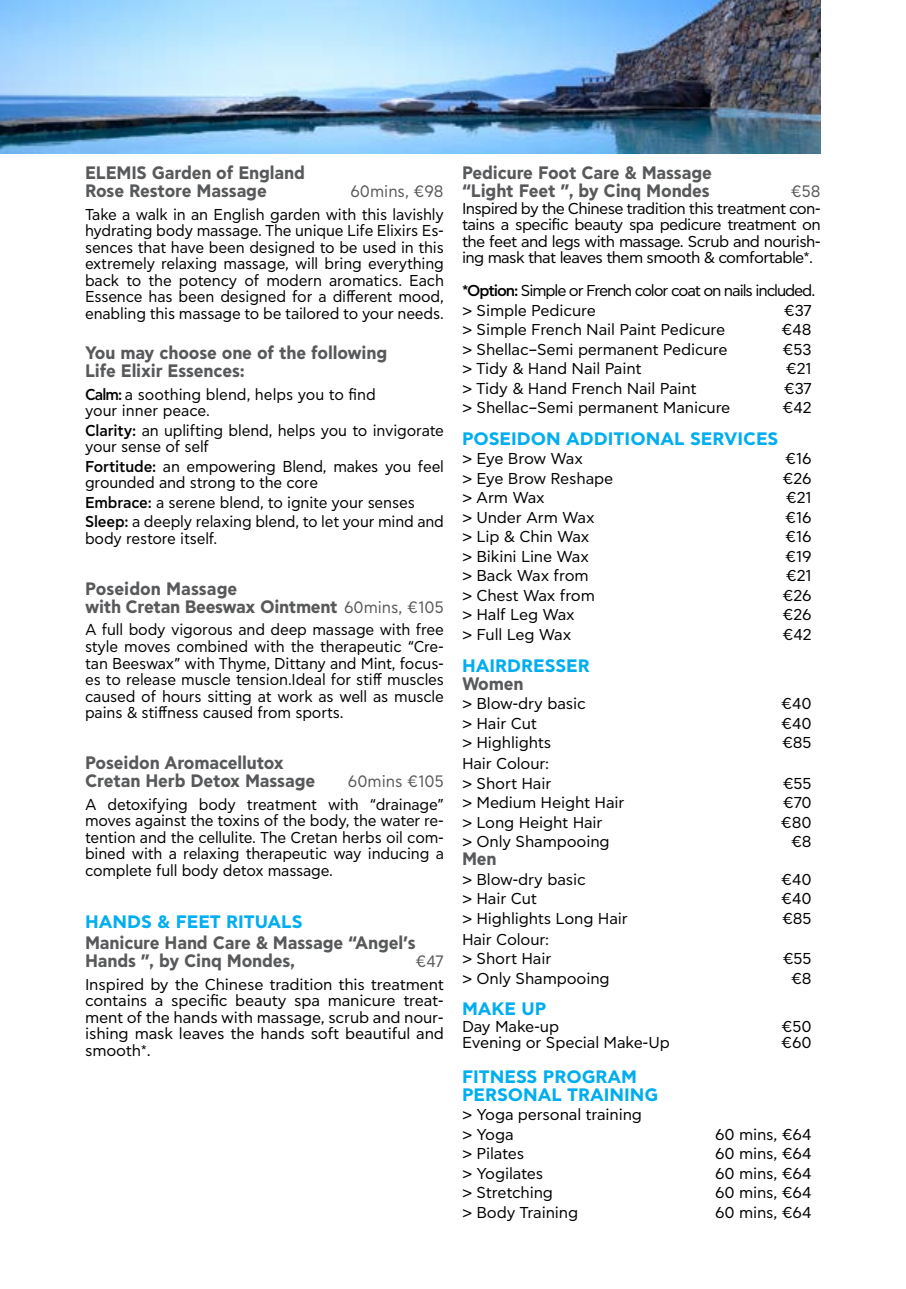
<style>
.page{position:relative;width:906px;height:1289px;background:#fff}
.page>*{position:absolute;margin:0;border:0;box-sizing:border-box;transform-origin:0 0}
.t1{font:700 18px/18px "CF Asty Pro";letter-spacing:-.01em;color:#58595b;scale:.95 1}
.t2{font:700 18px/18px "CF Asty Pro";color:#00aeef}
.t3{font:16.5px "CF Asty Pro";color:#58595b;scale:.95 1}
.t4{font:15.75px/16.5px "CF Asty Pro";letter-spacing:-.01em;color:#000}
.t5{font:15.75px/16.5px "CF Asty Pro";letter-spacing:-.01em;color:#000;scale:.96 1}
.t6{font:15.75px/19.5px "CF Asty Pro";letter-spacing:-.07em;color:#000}
.s1{font-weight:500}
.s2{font-weight:400;font-size:16.5px}
</style>
<div class="page">
<img style="left:0;top:0;width:821px;height:153px">
<p class="t1" style="left:85px;top:165px;width:233px">ELEMIS Garden of England<br>Rose Restore Massage</p>
<p class="t3" style="left:350px;top:182px;width:100px">60mins, €98</p>
<p class="t5" style="left:85px;top:206px;width:375px;text-align:justify">Take a walk in an English garden with this lavishly hydrating body massage. The unique Life Elixirs Es&shy;sences that have been designed to be used in this extremely relaxing massage, will bring everything back to the potency of modern aromatics. Each Essence has been designed for a different mood, enabling this massage to be tailored to your needs.</p>
<p class="t1" style="left:85px;top:345px;width:319px">You may choose one of the following<br>Life Elixir Essences:</p>
<p class="t5" style="left:85px;top:386px;width:304px"><span class="s1">Calm:</span> a soothing blend, helps you to find your inner peace.</p>
<p class="t5" style="left:85px;top:422px;width:375px"><span class="s1">Clarity:</span> an uplifting blend, helps you to invigorate your sense of self</p>
<p class="t5" style="left:85px;top:458px;width:375px"><span class="s1">Fortitude:</span> an empowering Blend, makes you feel grounded and strong to the core</p>
<p class="t5" style="left:85px;top:493px;width:375px;line-height:19.5px"><span class="s1">Embrace:</span> a serene blend, to ignite your senses<br><span class="s1">Sleep:</span> a deeply relaxing blend, to let your mind and</p>
<p class="t5" style="left:85px;top:530px;width:139px">body restore itself.</p>
<p class="t1" style="left:85px;top:580px;width:379px">Poseidon Massage<br>with Cretan Beeswax Ointment <span class="s2">60mins, €105</span></p>
<p class="t5" style="left:85px;top:622px;width:375px;text-align:justify">A full body vigorous and deep massage with free style moves combined with the therapeutic “Cre&shy;tan Beeswax” with Thyme, Dittany and Mint, focus&shy;es to release muscle tension.Ideal for stiff muscles caused of hours sitting at work as well as muscle pains &amp; stiffness caused from sports.</p>
<p class="t1" style="left:85px;top:754px;width:244px">Poseidon Aromacellutox<br>Cretan Herb Detox Massage</p>
<p class="t3" style="left:348px;top:771px;width:102px">60mins €105</p>
<p class="t5" style="left:85px;top:796px;width:375px;text-align:justify">A detoxifying body treatment with “drainage” moves against the toxins of the body, the water re&shy;tention and the cellulite. The Cretan herbs oil com&shy;bined with a relaxing therapeutic way inducing a complete full body detox massage.</p>
<p class="t2" style="left:85px;top:913px;width:219px">HANDS &amp; FEET RITUALS</p>
<p class="t1" style="left:85px;top:934px;width:349px">Manicure Hand Care &amp; Massage “Angel’s<br>Hands ”, by Cinq Mondes,</p>
<p class="t3" style="left:415px;top:951px;width:31px">€47</p>
<p class="t4" style="left:85px;top:976px;width:360px;text-align:justify">Inspired by the Chinese tradition this treatment contains a specific beauty spa manicure treat&shy;ment of the hands with massage, scrub and nour&shy;ishing mask leaves the hands soft beautiful and smooth*.</p>
<p class="t1" style="left:462px;top:165px;width:265px">Pedicure Foot Care &amp; Massage “Light Feet ”, by Cinq Mondes</p>
<p class="t3" style="left:790px;top:182px;width:33px">€58</p>
<p class="t4" style="left:462px;top:200px;width:360px;text-align:justify">Inspired by the Chinese tradition this treatment con&shy;tains a specific beauty spa pedicure treatment on the feet and legs with massage. Scrub and nourish&shy;ing mask that leaves them smooth &amp; comfortable*.</p>
<p class="t6" style="left:462px;top:281px;width:355px"><span class="s1">*Option:</span> Simple or French color coat on nails included. &gt; Simple Pedicure</p>
<p class="t4" style="left:783px;top:302px;width:29px">€37</p>
<p class="t4" style="left:462px;top:322px;width:265px">&gt; Simple French Nail Paint Pedicure</p>
<p class="t4" style="left:781px;top:322px;width:32px">€48</p>
<p class="t4" style="left:462px;top:341px;width:267px">&gt; Shellac–Semi permanent Pedicure</p>
<p class="t4" style="left:782px;top:341px;width:30px">€53</p>
<p class="t4" style="left:462px;top:361px;width:181px">&gt; Tidy &amp; Hand Nail Paint</p>
<p class="t4" style="left:785px;top:361px;width:27px">€21</p>
<p class="t4" style="left:462px;top:380px;width:236px">&gt; Tidy &amp; Hand French Nail Paint</p>
<p class="t4" style="left:783px;top:380px;width:29px">€37</p>
<p class="t4" style="left:462px;top:400px;width:270px">&gt; Shellac–Semi permanent Manicure</p>
<p class="t4" style="left:782px;top:400px;width:31px">€42</p>
<p class="t2" style="left:462px;top:430px;width:318px">POSEIDON ADDITIONAL SERVICES</p>
<p class="t4" style="left:462px;top:451px;width:122px">&gt; Eye Brow Wax</p>
<p class="t4" style="left:785px;top:451px;width:28px">€16</p>
<p class="t4" style="left:462px;top:470px;width:153px">&gt; Eye Brow Reshape</p>
<p class="t4" style="left:782px;top:470px;width:31px">€26</p>
<p class="t4" style="left:462px;top:490px;width:84px">&gt; Arm Wax</p>
<p class="t4" style="left:785px;top:490px;width:27px">€21</p>
<p class="t4" style="left:462px;top:509px;width:134px">&gt; Under Arm Wax</p>
<p class="t4" style="left:785px;top:509px;width:28px">€16</p>
<p class="t4" style="left:462px;top:529px;width:129px">&gt; Lip &amp; Chin Wax</p>
<p class="t4" style="left:785px;top:529px;width:28px">€16</p>
<p class="t4" style="left:462px;top:548px;width:128px">&gt; Bikini Line Wax</p>
<p class="t4" style="left:785px;top:548px;width:28px">€19</p>
<p class="t4" style="left:462px;top:568px;width:128px">&gt; Back Wax from</p>
<p class="t4" style="left:785px;top:568px;width:27px">€21</p>
<p class="t4" style="left:462px;top:587px;width:134px">&gt; Chest Wax from</p>
<p class="t4" style="left:782px;top:587px;width:31px">€26</p>
<p class="t4" style="left:462px;top:607px;width:114px">&gt; Half Leg Wax</p>
<p class="t4" style="left:782px;top:607px;width:31px">€26</p>
<p class="t4" style="left:462px;top:626px;width:111px">&gt; Full Leg Wax</p>
<p class="t4" style="left:782px;top:626px;width:31px">€42</p>
<p class="t2" style="left:462px;top:657px;width:129px">HAIRDRESSER</p>
<p class="t1" style="left:462px;top:675px;width:66px">Women</p>
<p class="t4" style="left:462px;top:695px;width:125px">&gt; Blow-dry basic</p>
<p class="t4" style="left:781px;top:695px;width:32px">€40</p>
<p class="t4" style="left:462px;top:715px;width:76px">&gt; Hair Cut</p>
<p class="t4" style="left:781px;top:715px;width:32px">€40</p>
<p class="t4" style="left:462px;top:734px;width:91px">&gt; Highlights</p>
<p class="t4" style="left:782px;top:734px;width:31px">€85</p>
<p class="t4" style="left:462px;top:754px;width:91px;line-height:19.5px">Hair Colour: &gt; Short Hair</p>
<p class="t4" style="left:782px;top:775px;width:30px">€55</p>
<p class="t4" style="left:462px;top:794px;width:164px">&gt; Medium Height Hair</p>
<p class="t4" style="left:782px;top:794px;width:30px">€70</p>
<p class="t4" style="left:462px;top:814px;width:142px">&gt; Long Height Hair</p>
<p class="t4" style="left:781px;top:814px;width:32px">€80</p>
<p class="t4" style="left:462px;top:833px;width:149px">&gt; Only Shampooing</p>
<p class="t4" style="left:791px;top:833px;width:22px">€8</p>
<p class="t1" style="left:462px;top:850px;width:38px">Men</p>
<p class="t4" style="left:462px;top:871px;width:125px">&gt; Blow-dry basic</p>
<p class="t4" style="left:781px;top:871px;width:32px">€40</p>
<p class="t4" style="left:462px;top:890px;width:76px">&gt; Hair Cut</p>
<p class="t4" style="left:781px;top:890px;width:32px">€40</p>
<p class="t4" style="left:462px;top:910px;width:167px">&gt; Highlights Long Hair</p>
<p class="t4" style="left:782px;top:910px;width:31px">€85</p>
<p class="t4" style="left:462px;top:929px;width:91px;line-height:19.5px">Hair Colour: &gt; Short Hair</p>
<p class="t4" style="left:782px;top:950px;width:30px">€55</p>
<p class="t4" style="left:462px;top:970px;width:149px">&gt; Only Shampooing</p>
<p class="t4" style="left:791px;top:970px;width:22px">€8</p>
<p class="t2" style="left:462px;top:1000px;width:86px">MAKE UP</p>
<p class="t4" style="left:462px;top:1018px;width:99px">Day Make-up</p>
<p class="t4" style="left:781px;top:1018px;width:32px">€50</p>
<p class="t4" style="left:462px;top:1034px;width:209px">Evening or Special Make-Up</p>
<p class="t4" style="left:781px;top:1034px;width:32px">€60</p>
<p class="t2" style="left:462px;top:1068px;width:198px">FITNESS PROGRAM<br>PERSONAL TRAINING</p>
<p class="t4" style="left:462px;top:1105px;width:182px;line-height:19.5px">&gt; Yoga personal training &gt; Yoga</p>
<p class="t4" style="left:715px;top:1126px;width:98px">60 mins, €64</p>
<p class="t4" style="left:462px;top:1145px;width:64px">&gt; Pilates</p>
<p class="t4" style="left:715px;top:1145px;width:98px">60 mins, €64</p>
<p class="t4" style="left:462px;top:1165px;width:83px">&gt; Yogilates</p>
<p class="t4" style="left:715px;top:1165px;width:98px">60 mins, €64</p>
<p class="t4" style="left:462px;top:1184px;width:93px">&gt; Stretching</p>
<p class="t4" style="left:715px;top:1184px;width:98px">60 mins, €64</p>
<p class="t4" style="left:462px;top:1204px;width:118px">&gt; Body Training</p>
<p class="t4" style="left:715px;top:1204px;width:98px">60 mins, €64</p>
</div>
